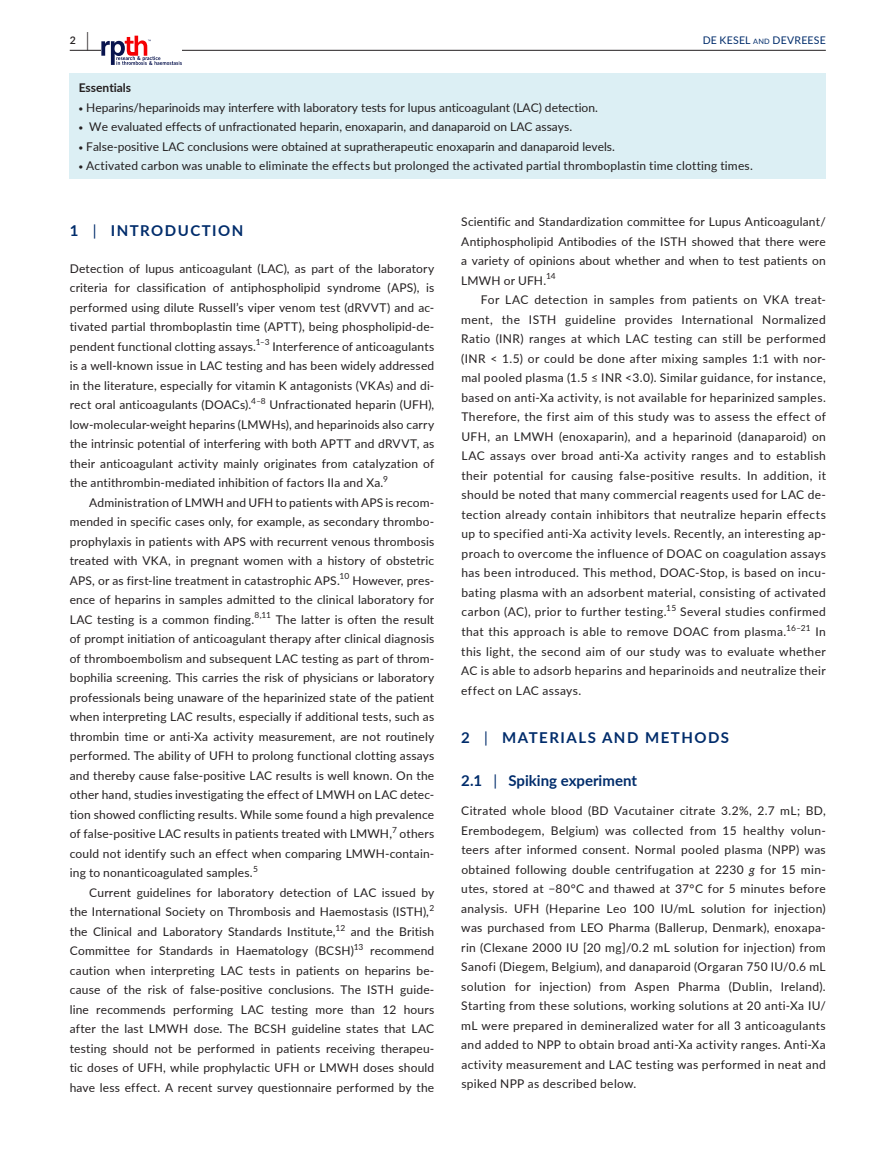
<style>
.page{position:relative;width:893px;height:1174px;background:#fff}
.page>*{position:absolute;margin:0;border:0;box-sizing:border-box;transform-origin:0 0}
.t1{font:700 15px "Lato";letter-spacing:.1em;color:#002c6b}
.t2{font:700 15px "Lato";color:#002c6b}
.t3{font:12px/19.5px "Lato";letter-spacing:.015em;color:#231f20;text-align:justify}
.t4{font:10.5px "Lato";letter-spacing:.02em;color:#002c6b}
.t5{font:600 10.5px "Lato";color:#231f20}
.t6{font:8.4px "Lato";letter-spacing:.005em;color:#231f20}
.s1{font-size:19.5px}
.s2{font-size:7.35px}
.s3{font-weight:700}
.s4{font-family:"STIX"}
.s5{font-weight:400}
.s6{font-style:italic}
</style>
<div class="page">
<hr style="left:70px;top:50px;width:756px;height:1px;background:#231f20">
<svg style="left:101px;top:36px;width:81px;height:29px"></svg>
<div style="left:70px;top:73px;width:756px;height:30px;background:#dceff4"></div>
<div style="left:70px;top:92px;width:756px;height:32px;background:#dceff4"></div>
<div style="left:70px;top:112px;width:756px;height:31px;background:#dceff4"></div>
<div style="left:70px;top:131px;width:756px;height:32px;background:#dceff4"></div>
<div style="left:70px;top:151px;width:756px;height:28px;background:#dceff4"></div>
<p class="t5" style="left:70px;top:33px;width:21px">2 <span class="s1">|</span></p>
<p class="t4" style="left:703px;top:33px;width:125px">DE KESEL <span class="s2">and</span> DEVREESE</p>
<p class="t3" style="left:79px;top:77px;width:676px;text-align:left"><span class="s3">Essentials<br></span><span class="s4">∙</span> Heparins/heparinoids may interfere with laboratory tests for lupus anticoagulant (LAC) detection.<br><span class="s4">∙</span> We evaluated effects of unfractionated heparin, enoxaparin, and danaparoid on LAC assays.<br><span class="s4">∙</span> False‐positive LAC conclusions were obtained at supratherapeutic enoxaparin and danaparoid levels.<br><span class="s4">∙</span> Activated carbon was unable to eliminate the effects but prolonged the activated partial thromboplastin time clotting times.</p>
<p class="t1" style="left:70px;top:219px;width:175px">1 <span class="s5">|</span> INTRODUCTION</p>
<p class="t3" style="left:70px;top:258px;width:366px">Detection of lupus anticoagulant (LAC), as part of the laboratory criteria for classification of antiphospholipid syndrome (APS), is performed using dilute Russell’s viper venom test (dRVVT) and ac‐ tivated partial thromboplastin time (APTT), being phospholipid‐de‐ pendent functional clotting assays.<sup>1‒3</sup> Interference of anticoagulants is a well‐known issue in LAC testing and has been widely addressed in the literature, especially for vitamin K antagonists (VKAs) and di‐ rect oral anticoagulants (DOACs).<sup>4‒8</sup> Unfractionated heparin (UFH), low‐molecular‐weight heparins (LMWHs), and heparinoids also carry the intrinsic potential of interfering with both APTT and dRVVT, as their anticoagulant activity mainly originates from catalyzation of the antithrombin‐mediated inhibition of factors IIa and Xa.</p>
<p class="t6" style="left:383px;top:473px;width:6px">9</p>
<p class="t3" style="left:70px;top:492px;width:366px;text-indent:20px">Administration of LMWH and UFH to patients with APS is recom‐ mended in specific cases only, for example, as secondary thrombo‐ prophylaxis in patients with APS with recurrent venous thrombosis treated with VKA, in pregnant women with a history of obstetric APS, or as first‐line treatment in catastrophic APS.</p>
<p class="t6" style="left:340px;top:570px;width:11px">10</p>
<p class="t3" style="left:70px;top:570px;width:366px;text-indent:283px">However, pres‐ ence of heparins in samples admitted to the clinical laboratory for LAC testing is a common finding.</p>
<p class="t6" style="left:255px;top:609px;width:18px">8,11</p>
<p class="t3" style="left:70px;top:609px;width:366px;text-indent:206px">The latter is often the result of prompt initiation of anticoagulant therapy after clinical diagnosis of thromboembolism and subsequent LAC testing as part of throm‐ bophilia screening. This carries the risk of physicians or laboratory professionals being unaware of the heparinized state of the patient when interpreting LAC results, especially if additional tests, such as thrombin time or anti‐Xa activity measurement, are not routinely performed. The ability of UFH to prolong functional clotting assays and thereby cause false‐positive LAC results is well known. On the other hand, studies investigating the effect of LMWH on LAC detec‐ tion showed conflicting results. While some found a high prevalence of false‐positive LAC results in patients treated with LMWH,<sup>7</sup> others could not identify such an effect when comparing LMWH‐contain‐ ing to nonanticoagulated samples.</p>
<p class="t6" style="left:253px;top:863px;width:6px">5</p>
<p class="t3" style="left:70px;top:882px;width:366px;text-indent:19px">Current guidelines for laboratory detection of LAC issued by the International Society on Thrombosis and Haemostasis (ISTH),</p>
<p class="t6" style="left:429px;top:902px;width:6px">2</p>
<p class="t3" style="left:70px;top:921px;width:267px">the Clinical and Laboratory Standards Institute,</p>
<p class="t6" style="left:335px;top:921px;width:11px">12</p>
<p class="t3" style="left:70px;top:921px;width:366px;text-indent:281px">and the British<br>Committee for Standards in Haematology (BCSH)</p>
<p class="t6" style="left:354px;top:941px;width:11px">13</p>
<p class="t3" style="left:70px;top:940px;width:366px;text-indent:300px">recommend caution when interpreting LAC tests in patients on heparins be‐ cause of the risk of false‐positive conclusions. The ISTH guide‐ line recommends performing LAC testing more than 12 hours after the last LMWH dose. The BCSH guideline states that LAC testing should not be performed in patients receiving therapeu‐ tic doses of UFH, while prophylactic UFH or LMWH doses should have less effect. A recent survey questionnaire performed by the</p>
<p class="t3" style="left:461px;top:212px;width:366px">Scientific and Standardization committee for Lupus Anticoagulant/ Antiphospholipid Antibodies of the ISTH showed that there were a variety of opinions about whether and when to test patients on LMWH or UFH.<sup>14</sup></p>
<p class="t3" style="left:461px;top:290px;width:366px;text-indent:20px">For LAC detection in samples from patients on VKA treat‐ ment, the ISTH guideline provides International Normalized Ratio (INR) ranges at which LAC testing can still be performed (INR &lt; 1.5) or could be done after mixing samples 1:1 with nor‐ mal pooled plasma (1.5 ≤ INR &lt;3.0). Similar guidance, for instance, based on anti‐Xa activity, is not available for heparinized samples.<br>Therefore, the first aim of this study was to assess the effect of UFH, an LMWH (enoxaparin), and a heparinoid (danaparoid) on LAC assays over broad anti‐Xa activity ranges and to establish their potential for causing false‐positive results. In addition, it should be noted that many commercial reagents used for LAC de‐ tection already contain inhibitors that neutralize heparin effects up to specified anti‐Xa activity levels. Recently, an interesting ap‐ proach to overcome the influence of DOAC on coagulation assays has been introduced. This method, DOAC‐Stop, is based on incu‐ bating plasma with an adsorbent material, consisting of activated carbon (AC), prior to further testing.<sup>15</sup> Several studies confirmed that this approach is able to remove DOAC from plasma.</p>
<p class="t6" style="left:786px;top:621px;width:26px">16‒21</p>
<p class="t3" style="left:461px;top:621px;width:366px;text-indent:354px">In this light, the second aim of our study was to evaluate whether AC is able to adsorb heparins and heparinoids and neutralize their effect on LAC assays.</p>
<p class="t1" style="left:461px;top:727px;width:269px">2 <span class="s5">|</span> MATERIALS AND METHODS</p>
<p class="t2" style="left:461px;top:769px;width:177px">2.1 <span class="s5">|</span> Spiking experiment</p>
<p class="t3" style="left:461px;top:800px;width:366px">Citrated whole blood (BD Vacutainer citrate 3.2%, 2.7 mL; BD, Erembodegem, Belgium) was collected from 15 healthy volun‐ teers after informed consent. Normal pooled plasma (NPP) was obtained following double centrifugation at 2230 <span class="s6">g</span> for 15 min‐ utes, stored at −80°C and thawed at 37°C for 5 minutes before analysis. UFH (Heparine Leo 100 IU/mL solution for injection) was purchased from LEO Pharma (Ballerup, Denmark), enoxapa‐ rin (Clexane 2000 IU [20 mg]/0.2 mL solution for injection) from Sanofi (Diegem, Belgium), and danaparoid (Orgaran 750 IU/0.6 mL solution for injection) from Aspen Pharma (Dublin, Ireland).<br>Starting from these solutions, working solutions at 20 anti‐Xa IU/ mL were prepared in demineralized water for all 3 anticoagulants and added to NPP to obtain broad anti‐Xa activity ranges. Anti‐Xa activity measurement and LAC testing was performed in neat and spiked NPP as described below.</p>
</div>
